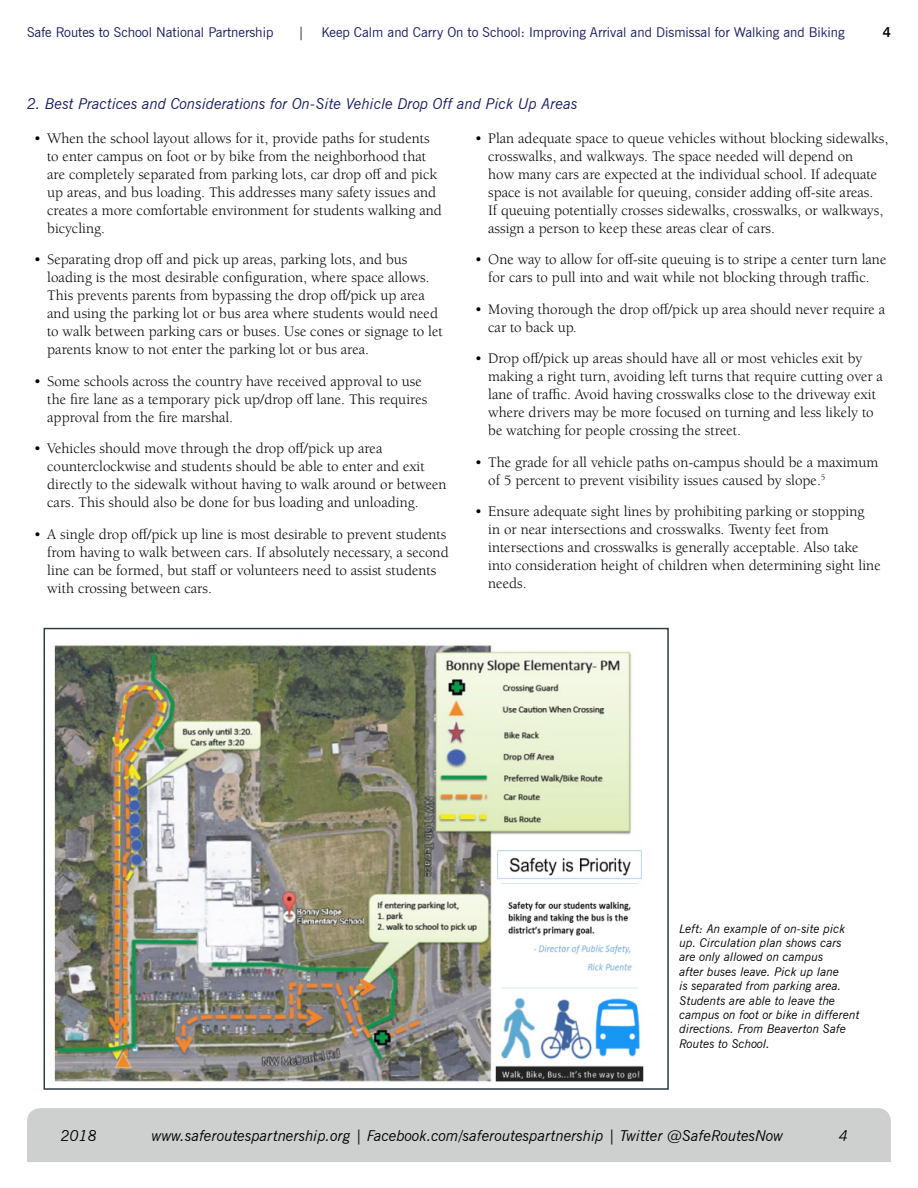
<style>
.page{position:relative;width:918px;height:1188px;background:#fff}
.page>*{position:absolute;margin:0;border:0;box-sizing:border-box;transform-origin:0 0}
.t1{font:15px/18px "Berkeley Std";color:#000}
.t2{font:italic 15px "News Gothic BT";color:#000}
.t3{font:italic 15px "News Gothic BT";color:#171b60}
.t4{font:13.5px "News Gothic BT";color:#171b60}
.t5{font:700 13.5px "News Gothic BT";color:#000}
.t6{font:italic 12px/14.4px "News Gothic BT";color:#000}
</style>
<div class="page">
<div style="left:27px;top:1108px;width:864px;height:54px;background:#ced0d0"></div>
<img style="left:54px;top:645px;width:590px;height:437px">
<div style="left:44px;top:628px;width:625px;height:462px;border:2px solid #303c42"></div>
<p class="t4" style="left:27px;top:24px;width:248px">Safe Routes to School National Partnership</p>
<p class="t4" style="left:298px;top:24px;width:8px">|</p>
<p class="t4" style="left:321px;top:24px;width:525px">Keep Calm and Carry On to School: Improving Arrival and Dismissal for Walking and Biking</p>
<p class="t5" style="left:883px;top:24px;width:10px">4</p>
<p class="t3" style="left:27px;top:95px;width:552px">2. Best Practices and Considerations for On-Site Vehicle Drop Off and Pick Up Areas</p>
<p class="t1" style="left:47px;top:130px;width:396px;text-indent:-14px">• When the school layout allows for it, provide paths for students to enter campus on foot or by bike from the neighborhood that are completely separated from parking lots, car drop off and pick up areas, and bus loading. This addresses many safety issues and creates a more comfortable environment for students walking and bicycling.</p>
<p class="t1" style="left:47px;top:251px;width:397px;text-indent:-14px">• Separating drop off and pick up areas, parking lots, and bus loading is the most desirable configuration, where space allows.<br>This prevents parents from bypassing the drop off/pick up area and using the parking lot or bus area where students would need to walk between parking cars or buses. Use cones or signage to let parents know to not enter the parking lot or bus area.</p>
<p class="t1" style="left:47px;top:373px;width:382px;text-indent:-14px">• Some schools across the country have received approval to use the fire lane as a temporary pick up/drop off lane. This requires approval from the fire marshal.</p>
<p class="t1" style="left:47px;top:440px;width:401px;text-indent:-14px">• Vehicles should move through the drop off/pick up area counterclockwise and students should be able to enter and exit directly to the sidewalk without having to walk around or between cars. This should also be done for bus loading and unloading.</p>
<p class="t1" style="left:47px;top:526px;width:403px;text-indent:-14px">• A single drop off/pick up line is most desirable to prevent students from having to walk between cars. If absolutely necessary, a second line can be formed, but staff or volunteers need to assist students with crossing between cars.</p>
<p class="t1" style="left:488px;top:130px;width:402px;text-indent:-14px">• Plan adequate space to queue vehicles without blocking sidewalks, crosswalks, and walkways. The space needed will depend on<br>how many cars are expected at the individual school. If adequate space is not available for queuing, consider adding off-site areas.<br>If queuing potentially crosses sidewalks, crosswalks, or walkways, assign a person to keep these areas clear of cars.</p>
<p class="t1" style="left:475px;top:251px;width:413px;text-align:center">• One way to allow for off-site queuing is to stripe a center turn lane for cars to pull into and wait while not blocking through traffic.</p>
<p class="t1" style="left:488px;top:301px;width:398px;text-indent:-14px">• Moving thorough the drop off/pick up area should never require a car to back up.</p>
<p class="t1" style="left:488px;top:350px;width:396px;text-indent:-14px">• Drop off/pick up areas should have all or most vehicles exit by making a right turn, avoiding left turns that require cutting over a lane of traffic. Avoid having crosswalks close to the driveway exit where drivers may be more focused on turning and less likely to be watching for people crossing the street.</p>
<p class="t1" style="left:488px;top:454px;width:392px;text-indent:-14px">• The grade for all vehicle paths on-campus should be a maximum of 5 percent to prevent visibility issues caused by slope.<sup>5</sup></p>
<p class="t1" style="left:488px;top:503px;width:394px;text-indent:-14px">• Ensure adequate sight lines by prohibiting parking or stopping<br>in or near intersections and crosswalks. Twenty feet from intersections and crosswalks is generally acceptable. Also take into consideration height of children when determining sight line needs.</p>
<p class="t6" style="left:680px;top:921px;width:182px">Left: An example of on-site pick up. Circulation plan shows cars are only allowed on campus<br>after buses leave. Pick up lane<br>is separated from parking area.<br>Students are able to leave the campus on foot or bike in different directions. From Beaverton Safe<br>Routes to School.</p>
<p class="t2" style="left:61px;top:1127px;width:38px">2018</p>
<p class="t2" style="left:152px;top:1126px;width:633px">www.saferoutespartnership.org | Facebook.com/saferoutespartnership | Twitter @SafeRoutesNow</p>
<p class="t2" style="left:839px;top:1126px;width:11px">4</p>
</div>
